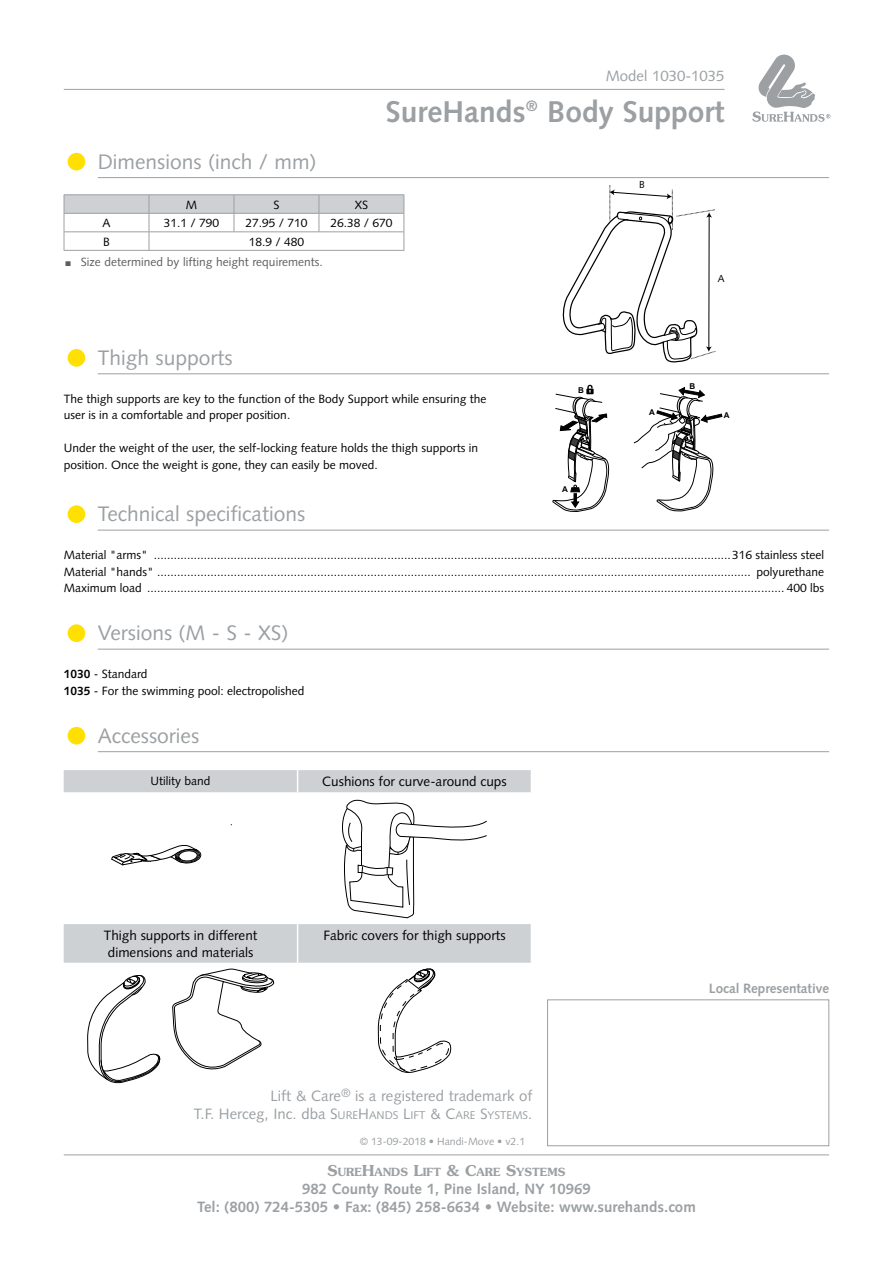
<style>
.page{position:relative;width:893px;height:1263px;background:#fff}
.page>*{position:absolute;margin:0;border:0;box-sizing:border-box;transform-origin:0 0}
.t1{font:700 30px "Syntax";color:#9ca0a3}
.t2{font:900 27px "Syntax";color:#5d5f60}
.t3{font:21px "Syntax";color:#9ca0a3}
.t4{font:700 15px/18px "Syntax";color:#9ca0a3;text-align:center}
.t5{font:15px "Syntax";color:#9ca0a3}
.t6{font:13.5px/16.5px "Syntax";color:#000}
.t7{font:700 13.5px "Syntax";letter-spacing:-.005em;color:#9ca0a3}
.t8{font:12px/16.5px "Syntax";color:#000}
.t9{font:12px "Syntax";color:#5d5f60}
.t10{font:11.25px "Syntax";color:#9ca0a3}
.t11{font:600 11.25px "Souvenir";color:#9ca0a3}
.t12{font:10.5px "Syntax";color:#9ca0a3}
.t13{font:10.2px "Syntax";color:#000}
.t14{font:700 8.1px "Arial";color:#000}
.s1{font-size:51px;color:#ffe000}
.s2{font-weight:700}
.s3{font-size:15px}
</style>
<div class="page">
<div style="left:547px;top:999px;width:282px;height:147px;background:#fff;border:1px solid #9ca0a3"></div>
<hr style="left:64px;top:1154px;width:765px;height:1px;background:#9ca0a3">
<svg style="left:752px;top:55px;width:78px;height:67px"></svg>
<hr style="left:98px;top:177px;width:731px;height:1px;background:#9ca0a3">
<hr style="left:98px;top:373px;width:731px;height:1px;background:#9ca0a3">
<hr style="left:98px;top:530px;width:731px;height:1px;background:#9ca0a3">
<hr style="left:98px;top:649px;width:731px;height:1px;background:#9ca0a3">
<hr style="left:98px;top:751px;width:731px;height:1px;background:#9ca0a3">
<hr style="left:64px;top:194px;width:85px;height:1px;background:#9ca0a3">
<hr style="left:149px;top:194px;width:85px;height:1px;background:#9ca0a3">
<hr style="left:234px;top:194px;width:85px;height:1px;background:#9ca0a3">
<hr style="left:319px;top:194px;width:85px;height:1px;background:#9ca0a3">
<svg style="left:64px;top:195px;width:341px;height:55px"></svg>
<hr style="left:64px;top:250px;width:85px;height:1px;background:#9ca0a3">
<hr style="left:149px;top:250px;width:85px;height:1px;background:#9ca0a3">
<hr style="left:234px;top:250px;width:85px;height:1px;background:#9ca0a3">
<hr style="left:319px;top:250px;width:85px;height:1px;background:#9ca0a3">
<svg style="left:64px;top:770px;width:467px;height:193px"></svg>
<svg style="left:297px;top:770px;width:1px;height:22px"></svg>
<hr style="left:297px;top:924px;width:1px;height:39px;background:#fff">
<svg style="left:111px;top:845px;width:95px;height:21px"></svg>
<svg style="left:341px;top:798px;width:146px;height:120px"></svg>
<svg style="left:87px;top:975px;width:74px;height:109px"></svg>
<svg style="left:172px;top:968px;width:103px;height:102px"></svg>
<svg style="left:378px;top:968px;width:74px;height:105px"></svg>
<hr style="left:64px;top:89px;width:661px;height:1px;background:#9ca0a3">
<svg style="left:552px;top:385px;width:58px;height:127px"></svg>
<svg style="left:633px;top:387px;width:89px;height:125px"></svg>
<svg style="left:563px;top:185px;width:153px;height:177px"></svg>
<p class="t5" style="left:606px;top:67px;width:120px">Model 1030-1035</p>
<h1 class="t1" style="left:386px;top:95px;width:340px">SureHands<sup>®</sup> Body Support</h1>
<h3 class="t3" style="left:64px;top:149px;width:254px"><span class="s1">•</span> Dimensions (inch / mm)</h3>
<p class="t8" style="left:186px;top:196px;width:13px">M</p>
<p class="t8" style="left:273px;top:196px;width:7px">S</p>
<p class="t8" style="left:355px;top:196px;width:15px">XS</p>
<p class="t8" style="left:102px;top:215px;width:10px">A</p>
<p class="t8" style="left:164px;top:215px;width:57px">31.1 / 790</p>
<p class="t8" style="left:245px;top:215px;width:64px">27.95 / 710</p>
<p class="t8" style="left:330px;top:215px;width:64px">26.38 / 670</p>
<p class="t8" style="left:103px;top:233px;width:8px">B</p>
<p class="t8" style="left:249px;top:233px;width:57px">18.9 / 480</p>
<h2 class="t2" style="left:64px;top:240px;width:10px">.</h2>
<p class="t9" style="left:81px;top:254px;width:244px">Size determined by lifting height requirements.</p>
<p class="t13" style="left:639px;top:179px;width:7px">B</p>
<p class="t13" style="left:718px;top:273px;width:8px">A</p>
<h3 class="t3" style="left:64px;top:345px;width:170px"><span class="s1">•</span> Thigh supports</h3>
<p class="t8" style="left:64px;top:390px;width:424px">The thigh supports are key to the function of the Body Support while ensuring the user is in a comfortable and proper position.</p>
<p class="t8" style="left:64px;top:440px;width:416px">Under the weight of the user, the self-locking feature holds the thigh supports in position. Once the weight is gone, they can easily be moved.</p>
<h3 class="t3" style="left:64px;top:502px;width:243px"><span class="s1">•</span> Technical specifications</h3>
<p class="t8" style="left:64px;top:547px;width:762px;text-align:justify">Material "arms" .............................................................................................................................................................................316 stainless steel Material "hands" .................................................................................................................................................................................. polyurethane Maximum load ............................................................................................................................................................................................... 400 lbs</p>
<h3 class="t3" style="left:64px;top:621px;width:226px"><span class="s1">•</span> Versions (M - S - XS)</h3>
<p class="t8" style="left:64px;top:666px;width:242px"><span class="s2">1030</span> - Standard<br><span class="s2">1035</span> - For the swimming pool: electropolished</p>
<h3 class="t3" style="left:64px;top:723px;width:137px"><span class="s1">•</span> Accessories</h3>
<p class="t8" style="left:151px;top:773px;width:61px">Utility band</p>
<p class="t6" style="left:322px;top:773px;width:186px">Cushions for curve-around cups</p>
<p class="t14" style="left:689px;top:380px;width:7px">B</p>
<p class="t14" style="left:578px;top:385px;width:7px">B</p>
<p class="t14" style="left:649px;top:407px;width:7px">A</p>
<p class="t14" style="left:724px;top:410px;width:7px">A</p>
<p class="t14" style="left:562px;top:484px;width:7px">A</p>
<p class="t6" style="left:104px;top:927px;width:155px">Thigh supports in different dimensions and materials</p>
<p class="t6" style="left:323px;top:927px;width:184px">Fabric covers for thigh supports</p>
<p class="t7" style="left:709px;top:980px;width:122px">Local Representative</p>
<p class="t5" style="left:270px;top:1087px;width:264px">Lift &amp; Care<sup>®</sup> is a registered trademark of</p>
<p class="t10" style="left:194px;top:1108px;width:340px"><span class="s3">T.F. Herceg, Inc. dba</span> <span class="s3">S</span>URE<span class="s3">H</span>ANDS <span class="s3">L</span>IFT <span class="s3">&amp; C</span>ARE <span class="s3">S</span>YSTEMS<span class="s3">.</span></p>
<p class="t12" style="left:360px;top:1135px;width:167px">© 13-09-2018 • Handi-Move • v2.1</p>
<p class="t11" style="left:328px;top:1165px;width:239px"><span class="s3">S</span>URE<span class="s3">H</span>ANDS <span class="s3">L</span>IFT <span class="s3">&amp; C</span>ARE <span class="s3">S</span>YSTEMS</p>
<p class="t4" style="left:197px;top:1180px;width:500px">982 County Route 1, Pine Island, NY 10969<br>Tel: (800) 724-5305 • Fax: (845) 258-6634 • Website: www.surehands.com</p>
</div>
